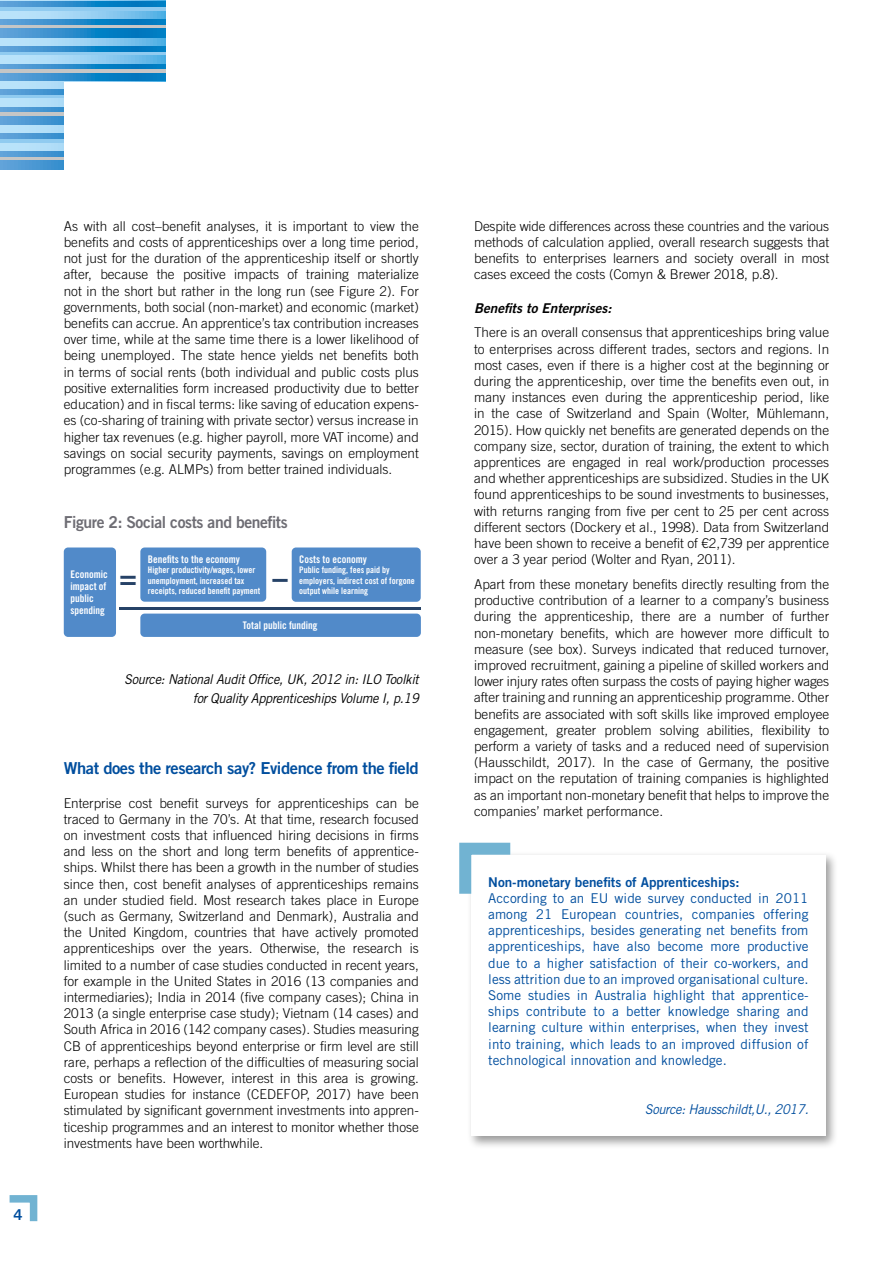
<style>
.page{position:relative;width:893px;height:1263px;background:#fff}
.page>*{position:absolute;margin:0;border:0;box-sizing:border-box;transform-origin:0 0}
.t1{font:30px "Trade Gothic LT Std Bd Cn 20";color:#264267}
.t2{font:16.5px "Trade Gothic LT Std Bd 2";letter-spacing:-.025em;color:#004e9e}
.t3{font:16.5px "Trade Gothic LT Std Bd 2";letter-spacing:-.025em;color:#6e6d74;scale:.95 1}
.t4{font:15px "Trade Gothic LT Std Bd 2";color:#004e9e}
.t5{font:300 13.5px/16.2px "Trade Gothic LT Std";color:#000;text-align:justify}
.t6{font:13.5px/16.2px "Trade Gothic LT Std";color:#004e9e;text-align:justify}
.t7{font:italic 13.5px/19.8px "Trade Gothic LT Std";letter-spacing:-.025em;color:#000;text-align:right;scale:.95 1}
.t8{font:13.5px "Trade Gothic LT Std Bd 2";color:#004e9e}
.t9{font:italic 13.5px "Trade Gothic LT Std";letter-spacing:-.025em;color:#004e9e;scale:.95 1}
.t10{font:13.5px "Trade Gothic LT Std Bd 2 Obl";color:#000}
.t11{font:10.5px/12px "Trade Gothic LT Std Bd Cn 20";color:#fff}
.t12{font:9px/10.5px "Trade Gothic LT Std Bd Cn 20";color:#fff}
</style>
<div class="page">
<svg style="left:0;top:73px;width:166px;height:9px"></svg>
<hr style="left:0;top:69px;width:457px;height:4px;background:#c5c6c6">
<svg style="left:0;top:63px;width:166px;height:6px"></svg>
<svg style="left:0;top:55px;width:166px;height:8px"></svg>
<svg style="left:0;top:51px;width:166px;height:4px"></svg>
<svg style="left:0;top:45px;width:166px;height:6px"></svg>
<svg style="left:0;top:37px;width:166px;height:8px"></svg>
<svg style="left:0;top:28px;width:166px;height:9px"></svg>
<svg style="left:0;top:24px;width:166px;height:4px"></svg>
<svg style="left:0;top:19px;width:166px;height:5px"></svg>
<svg style="left:0;top:11px;width:166px;height:8px"></svg>
<hr style="left:0;top:7px;width:457px;height:4px;background:#90cbf0">
<svg style="left:0;top:1px;width:166px;height:6px"></svg>
<svg style="left:0;top:0;width:166px;height:1px"></svg>
<svg style="left:0;top:160px;width:64px;height:9px"></svg>
<svg style="left:0;top:156px;width:64px;height:4px"></svg>
<svg style="left:0;top:151px;width:64px;height:5px"></svg>
<div style="left:0;top:143px;width:457px;height:8px;background:#b6e1f9"></div>
<hr style="left:0;top:139px;width:457px;height:4px;background:#90cbf0">
<svg style="left:0;top:133px;width:64px;height:6px"></svg>
<div style="left:0;top:125px;width:457px;height:8px;background:#b6e1f9"></div>
<svg style="left:0;top:116px;width:64px;height:9px"></svg>
<hr style="left:0;top:112px;width:457px;height:4px;background:#c5c6c6">
<svg style="left:0;top:106px;width:64px;height:6px"></svg>
<div style="left:0;top:98px;width:457px;height:8px;background:#b6e1f9"></div>
<svg style="left:0;top:94px;width:64px;height:4px"></svg>
<svg style="left:0;top:88px;width:64px;height:6px"></svg>
<div style="left:0;top:82px;width:457px;height:6px;background:#b6e1f9"></div>
<div style="left:64px;top:82px;width:474px;height:133px;background:#fff"></div>
<div style="left:166px;top:0;width:475px;height:122px;background:#fff"></div>
<svg style="left:9px;top:1195px;width:29px;height:27px"></svg>
<div style="left:64px;top:547px;width:52px;height:90px;background:#518ac9;border-radius:4px"></div>
<div style="left:140px;top:547px;width:126px;height:55px;background:#518ac9;border-radius:4px"></div>
<div style="left:292px;top:547px;width:129px;height:55px;background:#518ac9;border-radius:4px"></div>
<div style="left:140px;top:614px;width:281px;height:23px;background:#518ac9;border-radius:4px"></div>
<hr style="left:120px;top:607px;width:301px;height:3px;background:#264267">
<div style="left:468px;top:851px;width:370px;height:297px;background:#000;opacity:.4"></div>
<div style="left:471px;top:855px;width:355px;height:281px;background:#fff"></div>
<svg style="left:459px;top:842px;width:63px;height:64px"></svg>
<p class="t4" style="left:13px;top:1205px;width:11px">4</p>
<p class="t5" style="left:64px;top:218px;width:357px">As with all cost–benefit analyses, it is important to view the benefits and costs of apprenticeships over a long time period, not just for the duration of the apprenticeship itself or shortly after, because the positive impacts of training materialize not in the short but rather in the long run (see Figure 2). For governments, both social (non-market) and economic (market) benefits can accrue. An apprentice’s tax contribution increases over time, while at the same time there is a lower likelihood of being unemployed. The state hence yields net benefits both in terms of social rents (both individual and public costs plus positive externalities form increased productivity due to better education) and in fiscal terms: like saving of education expens&shy;es (co-sharing of training with private sector) versus increase in higher tax revenues (e.g. higher payroll, more VAT income) and savings on social security payments, savings on employment programmes (e.g. ALMPs) from better trained individuals.</p>
<p class="t3" style="left:64px;top:512px;width:237px">Figure 2: Social costs and benefits</p>
<p class="t11" style="left:70px;top:568px;width:39px">Economic impact of public spending</p>
<p class="t11" style="left:148px;top:553px;width:94px">Benefits to the economy</p>
<p class="t12" style="left:148px;top:564px;width:114px">Higher productivity/wages, lower unemployment, increased tax receipts, reduced benefit payment</p>
<p class="t11" style="left:243px;top:619px;width:76px">Total public funding</p>
<p class="t11" style="left:299px;top:553px;width:69px">Costs to economy</p>
<p class="t12" style="left:299px;top:564px;width:117px">Public funding, fees paid by employers, indirect cost of forgone</p>
<h1 class="t1" style="left:119px;top:559px;width:20px">=</h1>
<h1 class="t1" style="left:271px;top:559px;width:20px">−</h1>
<p class="t12" style="left:299px;top:585px;width:70px">output while learning</p>
<p class="t7" style="left:124px;top:669px;width:312px">Source: National Audit Office, UK, 2012 in: ILO Toolkit for Quality Apprenticeships Volume I, p.19</p>
<p class="t2" style="left:64px;top:758px;width:356px">What does the research say? Evidence from the field</p>
<p class="t5" style="left:64px;top:794px;width:357px">Enterprise cost benefit surveys for apprenticeships can be traced to Germany in the 70’s. At that time, research focused on investment costs that influenced hiring decisions in firms and less on the short and long term benefits of apprentice&shy;ships. Whilst there has been a growth in the number of studies since then, cost benefit analyses of apprenticeships remains an under studied field. Most research takes place in Europe (such as Germany, Switzerland and Denmark), Australia and the United Kingdom, countries that have actively promoted apprenticeships over the years. Otherwise, the research is limited to a number of case studies conducted in recent years, for example in the United States in 2016 (13 companies and intermediaries); India in 2014 (five company cases); China in 2013 (a single enterprise case study); Vietnam (14 cases) and South Africa in 2016 (142 company cases). Studies measuring CB of apprenticeships beyond enterprise or firm level are still rare, perhaps a reflection of the difficulties of measuring social costs or benefits. However, interest in this area is growing.<br>European studies for instance (CEDEFOP, 2017) have been stimulated by significant government investments into appren&shy;ticeship programmes and an interest to monitor whether those investments have been worthwhile.</p>
<p class="t5" style="left:474px;top:218px;width:357px">Despite wide differences across these countries and the various methods of calculation applied, overall research suggests that benefits to enterprises learners and society overall in most cases exceed the costs (Comyn &amp; Brewer 2018, p.8).</p>
<p class="t10" style="left:474px;top:299px;width:139px">Benefits to Enterprises:</p>
<p class="t5" style="left:474px;top:324px;width:357px">There is an overall consensus that apprenticeships bring value to enterprises across different trades, sectors and regions. In most cases, even if there is a higher cost at the beginning or during the apprenticeship, over time the benefits even out, in many instances even during the apprenticeship period, like in the case of Switzerland and Spain (Wolter, Mühlemann, 2015). How quickly net benefits are generated depends on the company size, sector, duration of training, the extent to which apprentices are engaged in real work/production processes and whether apprenticeships are subsidized. Studies in the UK found apprenticeships to be sound investments to businesses, with returns ranging from five per cent to 25 per cent across different sectors (Dockery et al., 1998). Data from Switzerland have been shown to receive a benefit of €2,739 per apprentice over a 3 year period (Wolter and Ryan, 2011).</p>
<p class="t5" style="left:474px;top:576px;width:357px">Apart from these monetary benefits directly resulting from the productive contribution of a learner to a company’s business during the apprenticeship, there are a number of further non-monetary benefits, which are however more difficult to measure (see box). Surveys indicated that reduced turnover, improved recruitment, gaining a pipeline of skilled workers and lower injury rates often surpass the costs of paying higher wages after training and running an apprenticeship programme. Other benefits are associated with soft skills like improved employee engagement, greater problem solving abilities, flexibility to perform a variety of tasks and a reduced need of supervision (Hausschildt, 2017). In the case of Germany, the positive impact on the reputation of training companies is highlighted as an important non-monetary benefit that helps to improve the companies’ market performance.</p>
<p class="t8" style="left:488px;top:873px;width:253px">Non-monetary benefits of Apprenticeships:</p>
<p class="t6" style="left:488px;top:890px;width:322px">According to an EU wide survey conducted in 2011 among 21 European countries, companies offering apprenticeships, besides generating net benefits from apprenticeships, have also become more productive due to a higher satisfaction of their co-workers, and less attrition due to an improved organisational culture.<br>Some studies in Australia highlight that apprentice&shy;ships contribute to a better knowledge sharing and learning culture within enterprises, when they invest into training, which leads to an improved diffusion of technological innovation and knowledge.</p>
<p class="t9" style="left:645px;top:1101px;width:174px">Source: Hausschildt,U., 2017.</p>
</div>
